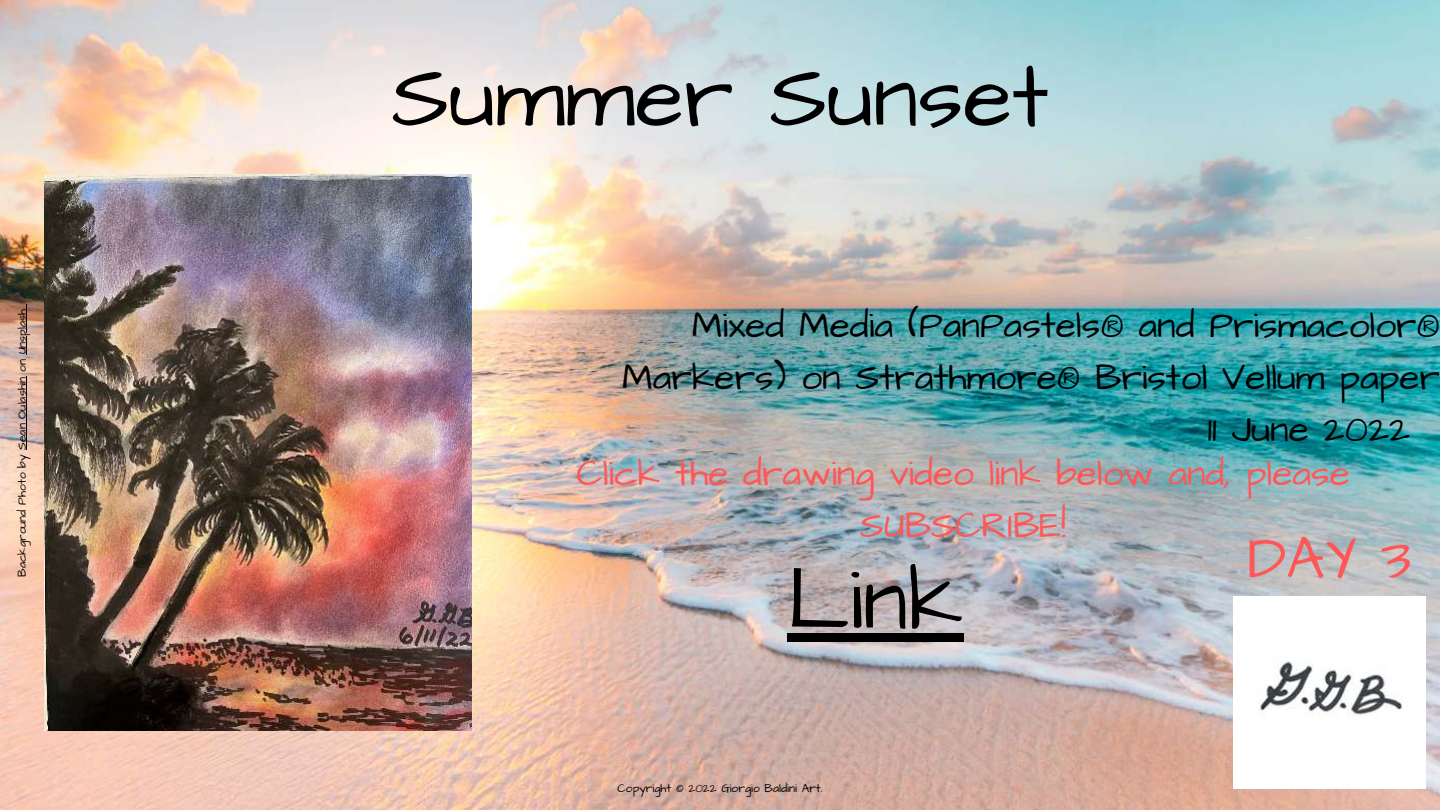
<style>
.page{position:relative;width:1440px;height:810px;background:#fff}
.page>*{position:absolute;margin:0;border:0;box-sizing:border-box;transform-origin:0 0}
.t1{font:90px "Architects Daughter";color:#000}
.t2{font:60px "Architects Daughter";color:#ff5757}
.t3{font:37px "Architects Daughter";color:#000}
.t4{font:37px/51.8px "Architects Daughter";color:#ff5757;text-align:center}
.t5{font:12px "Architects Daughter";color:#000}
</style>
<div class="page">
<img style="left:0;top:0;width:1440px;height:810px">
<img style="left:44px;top:174px;width:428px;height:556px">
<img style="left:1233px;top:596px;width:192px;height:192px">
<div style="left:787px;top:633px;width:176px;height:9px;background:#000"></div>
<hr style="left:26px;top:377px;width:1px;height:73px;background:#000">
<hr style="left:26px;top:309px;width:1px;height:45px;background:#000">
<p class="t5" style="left:14px;top:577px;width:269px;rotate:-90deg">Background Photo by Sean Oulashin on Unsplash</p>
<h1 class="t1" style="left:392px;top:37px;width:658px">Summer Sunset</h1>
<p class="t3" style="left:692px;top:301px;width:750px">Mixed Media (PanPastels® and Prismacolor®</p>
<p class="t3" style="left:622px;top:352px;width:819px">Markers) on Strathmore® Bristol Vellum paper</p>
<p class="t3" style="left:1208px;top:404px;width:204px">11 June 2022</p>
<p class="t4" style="left:577px;top:449px;width:775px">Click the drawing video link below and, please<br>SUBSCRIBE!</p>
<h1 class="t1" style="left:787px;top:540px;width:178px">Link</h1>
<h2 class="t2" style="left:1247px;top:518px;width:165px">DAY 3</h2>
<p class="t5" style="left:617px;top:780px;width:207px">Copyright © 2022 Giorgio Baldini Art.</p>
</div>
